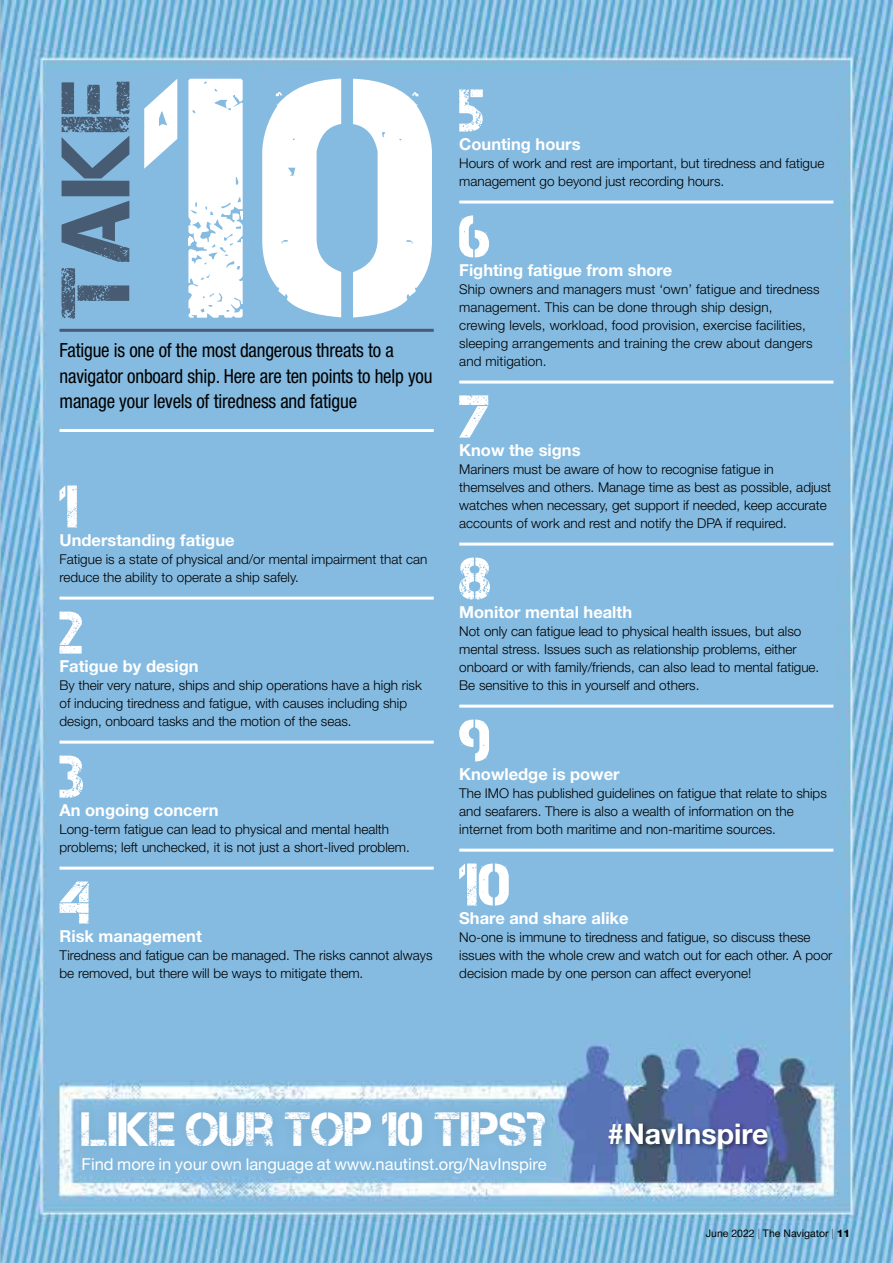
<style>
.page{position:relative;width:893px;height:1263px;background:#fff}
.page>*{position:absolute;margin:0;border:0;box-sizing:border-box;transform-origin:0 0}
.t1{font:340.5px "Captureit";color:#fff}
.t2{font:96.9px "Captureit";color:#475c72}
.t3{font:60px "Captureit";color:#fff}
.t4{font:48px "Captureit";color:#fff}
.t5{font:700 28.5px "Helvetica Neue LT Std";color:#fff}
.t6{font:condensed 19.5px/25.5px "Helvetica Neue LT Std";letter-spacing:-.01em;color:#000}
.t7{font:700 16.5px "Helvetica Neue LT Std";color:#fff}
.t8{font:16.5px "Helvetica Neue LT Std";color:#fff}
.t9{font:300 13.5px/18px "Helvetica Neue LT Std";color:#000}
.t10{font:10.5px "Helvetica Neue LT Std";color:#000}
.s1{color:#475c72}
.s2{font-weight:800}
</style>
<div class="page">
<img style="left:0;top:0;width:893px;height:1263px">
<div style="left:607px;top:1121px;width:167px;height:35px;background:#000;opacity:.5"></div>
<div style="left:67px;top:1098px;width:492px;height:88px;background:#000;opacity:.1"></div>
<hr style="left:60px;top:597px;width:374px;height:3px;background:#fff">
<hr style="left:60px;top:741px;width:374px;height:3px;background:#fff">
<hr style="left:60px;top:867px;width:374px;height:3px;background:#fff">
<hr style="left:60px;top:429px;width:374px;height:3px;background:#fff">
<hr style="left:60px;top:329px;width:374px;height:3px;background:#475c72">
<hr style="left:459px;top:201px;width:374px;height:3px;background:#fff">
<hr style="left:459px;top:381px;width:374px;height:3px;background:#fff">
<hr style="left:459px;top:543px;width:374px;height:3px;background:#fff">
<hr style="left:459px;top:705px;width:374px;height:3px;background:#fff">
<hr style="left:459px;top:849px;width:374px;height:3px;background:#fff">
<h2 class="t2" style="left:41px;top:319px;width:241px;rotate:-90deg">TAKE</h2>
<h1 class="t1" style="left:144px;top:8px;width:303px">10</h1>
<h3 class="t3" style="left:459px;top:77px;width:27px">5</h3>
<p class="t7" style="left:459px;top:133px;width:123px">Counting hours</p>
<p class="t9" style="left:459px;top:153px;width:367px">Hours of work and rest are important, but tiredness and fatigue management go beyond just recording hours.</p>
<h3 class="t3" style="left:459px;top:203px;width:33px">6</h3>
<p class="t7" style="left:459px;top:259px;width:214px">Fighting fatigue from shore</p>
<p class="t9" style="left:459px;top:279px;width:362px">Ship owners and managers must ‘own’ fatigue and tiredness management. This can be done through ship design, crewing levels, workload, food provision, exercise facilities, sleeping arrangements and training the crew about dangers and mitigation.</p>
<h3 class="t3" style="left:459px;top:383px;width:33px">7</h3>
<p class="t7" style="left:459px;top:439px;width:123px">Know the signs</p>
<p class="t9" style="left:459px;top:459px;width:374px">Mariners must be aware of how to recognise fatigue in themselves and others. Manage time as best as possible, adjust watches when necessary, get support if needed, keep accurate accounts of work and rest and notify the DPA if required.</p>
<h3 class="t3" style="left:459px;top:545px;width:34px">8</h3>
<p class="t7" style="left:459px;top:601px;width:174px">Monitor mental health</p>
<p class="t9" style="left:459px;top:621px;width:362px">Not only can fatigue lead to physical health issues, but also mental stress. Issues such as relationship problems, either onboard or with family/friends, can also lead to mental fatigue.<br>Be sensitive to this in yourself and others.</p>
<h3 class="t3" style="left:459px;top:707px;width:33px">9</h3>
<p class="t7" style="left:459px;top:763px;width:162px">Knowledge is power</p>
<p class="t9" style="left:459px;top:783px;width:369px">The IMO has published guidelines on fatigue that relate to ships and seafarers. There is also a wealth of information on the internet from both maritime and non-maritime sources.</p>
<h3 class="t3" style="left:459px;top:851px;width:53px">10</h3>
<p class="t7" style="left:459px;top:907px;width:171px">Share and share alike</p>
<p class="t9" style="left:459px;top:927px;width:375px">No-one is immune to tiredness and fatigue, so discuss these issues with the whole crew and watch out for each other. A poor decision made by one person can affect everyone!</p>
<h3 class="t6" style="left:60px;top:337px;width:375px">Fatigue is one of the most dangerous threats to a navigator onboard ship. Here are ten points to help you manage your levels of tiredness and fatigue</h3>
<h3 class="t3" style="left:60px;top:473px;width:21px">1</h3>
<p class="t7" style="left:60px;top:529px;width:177px">Understanding fatigue</p>
<p class="t9" style="left:60px;top:549px;width:369px">Fatigue is a state of physical and/or mental impairment that can reduce the ability to operate a ship safely.</p>
<h3 class="t3" style="left:60px;top:599px;width:26px">2</h3>
<p class="t7" style="left:60px;top:655px;width:141px">Fatigue by design</p>
<p class="t9" style="left:60px;top:675px;width:364px">By their very nature, ships and ship operations have a high risk of inducing tiredness and fatigue, with causes including ship design, onboard tasks and the motion of the seas.</p>
<h3 class="t3" style="left:60px;top:743px;width:27px">3</h3>
<p class="t7" style="left:60px;top:799px;width:161px">An ongoing concern</p>
<p class="t9" style="left:60px;top:819px;width:352px">Long-term fatigue can lead to physical and mental health problems; left unchecked, it is not just a short-lived problem.</p>
<h3 class="t3" style="left:60px;top:869px;width:33px">4</h3>
<p class="t7" style="left:60px;top:925px;width:144px">Risk management</p>
<p class="t9" style="left:60px;top:945px;width:374px">Tiredness and fatigue can be managed. The risks cannot always be removed, but there will be ways to mitigate them.</p>
<h3 class="t4" style="left:82px;top:1102px;width:466px">LIKE OUR TOP 10 TIPS?</h3>
<p class="t8" style="left:82px;top:1154px;width:466px">Find more in your own language at www.nautinst.org/NavInspire</p>
<h3 class="t5" style="left:608px;top:1116px;width:162px">#NavInspire</h3>
<p class="t10" style="left:706px;top:1227px;width:146px">June 2022 <span class="s1">|</span> The Navigator <span class="s1">|</span> <span class="s2">11</span></p>
</div>
